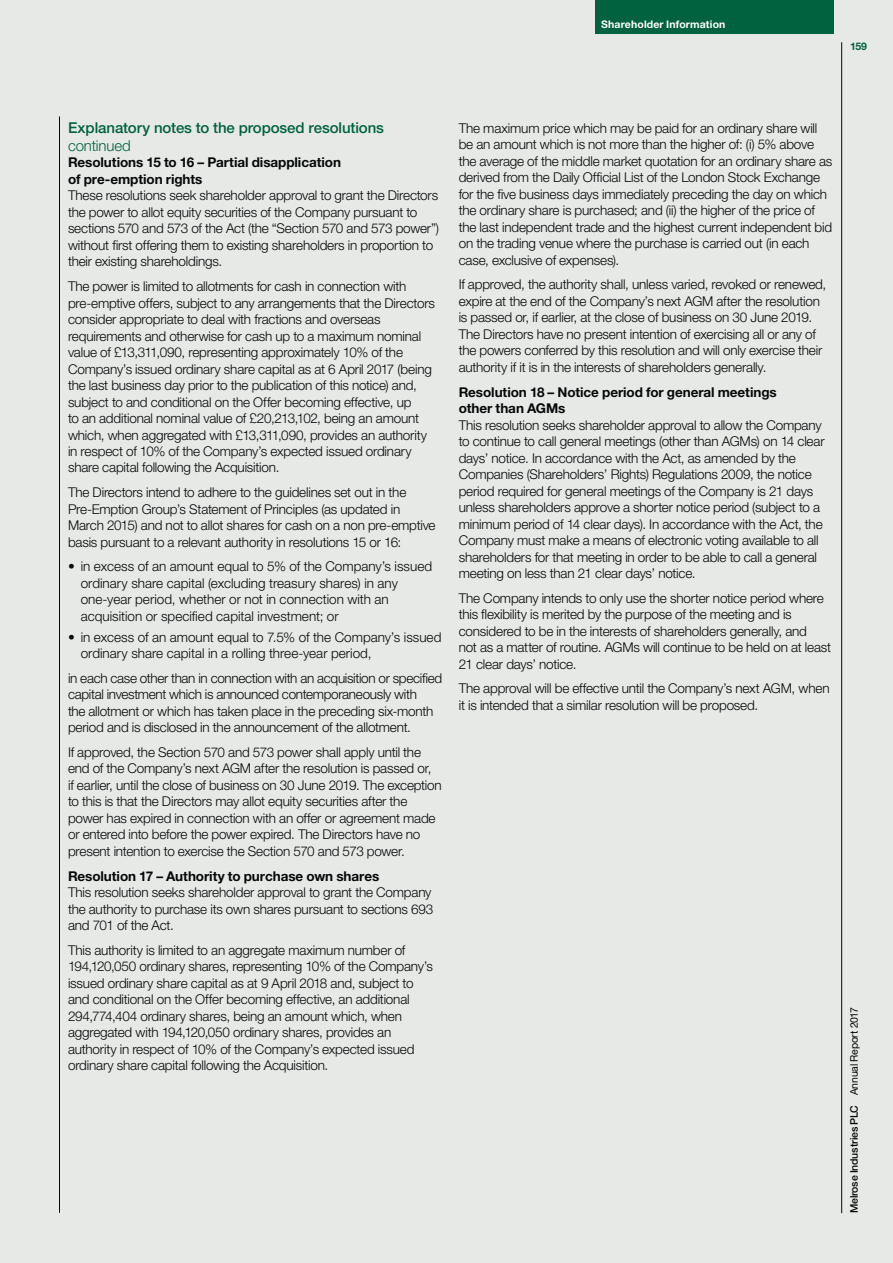
<style>
.page{position:relative;width:893px;height:1263px;background:#e6e9e5}
.page>*{position:absolute;margin:0;border:0;box-sizing:border-box;transform-origin:0 0}
.t1{font:500 15px "Helvetica Neue LT Std";letter-spacing:-.005em;color:#00623f}
.t2{font:300 15px "Helvetica Neue LT Std";letter-spacing:-.005em;color:#00623f}
.t3{font:300 13.5px/16.5px "Helvetica Neue LT Std";letter-spacing:-.015em;color:#040809}
.t4{font:700 13.5px/16.5px "Helvetica Neue LT Std";letter-spacing:-.005em;color:#040809}
.t5{font:500 10.5px "Helvetica Neue LT Std";letter-spacing:-.02em;color:#040809}
.t6{font:700 10.5px "Helvetica Neue LT Std";letter-spacing:.015em;color:#fff}
.t7{font:700 10.5px "Helvetica Neue LT Std";color:#00623f}
.s1{font-weight:400}
</style>
<div class="page">
<hr style="left:59px;top:116px;width:1px;height:1097px;background:#040809">
<div style="left:595px;top:0;width:238px;height:34px;background:#00623f"></div>
<hr style="left:841px;top:42px;width:1px;height:1171px;background:#040809">
<p class="t6" style="left:601px;top:20px;width:126px">Shareholder Information</p>
<p class="t7" style="left:850px;top:42px;width:18px">159</p>
<p class="t1" style="left:68px;top:122px;width:317px">Explanatory notes to the proposed resolutions</p>
<p class="t2" style="left:68px;top:140px;width:64px">continued</p>
<p class="t4" style="left:68px;top:156px;width:275px">Resolutions 15 to 16 – Partial disapplication of pre-emption rights</p>
<p class="t3" style="left:68px;top:189px;width:373px">These resolutions seek shareholder approval to grant the Directors the power to allot equity securities of the Company pursuant to sections 570 and 573 of the Act (the “Section 570 and 573 power”) without first offering them to existing shareholders in proportion to their existing shareholdings.</p>
<p class="t3" style="left:68px;top:279px;width:368px">The power is limited to allotments for cash in connection with pre-emptive offers, subject to any arrangements that the Directors consider appropriate to deal with fractions and overseas requirements and otherwise for cash up to a maximum nominal value of £13,311,090, representing approximately 10% of the Company’s issued ordinary share capital as at 6 April 2017 (being the last business day prior to the publication of this notice) and, subject to and conditional on the Offer becoming effective, up<br>to an additional nominal value of £20,213,102, being an amount which, when aggregated with £13,311,090, provides an authority in respect of 10% of the Company’s expected issued ordinary share capital following the Acquisition.</p>
<p class="t3" style="left:68px;top:485px;width:369px">The Directors intend to adhere to the guidelines set out in the Pre-Emption Group’s Statement of Principles (as updated in March 2015) and not to allot shares for cash on a non pre-emptive basis pursuant to a relevant authority in resolutions 15 or 16:</p>
<p class="t3" style="left:81px;top:560px;width:353px;text-indent:-13px">• in excess of an amount equal to 5% of the Company’s issued ordinary share capital (excluding treasury shares) in any one-year period, whether or not in connection with an acquisition or specified capital investment; or</p>
<p class="t3" style="left:81px;top:630px;width:362px;text-indent:-13px">• in excess of an amount equal to 7.5% of the Company’s issued ordinary share capital in a rolling three-year period,</p>
<p class="t3" style="left:68px;top:671px;width:376px">in each case other than in connection with an acquisition or specified capital investment which is announced contemporaneously with<br>the allotment or which has taken place in the preceding six-month period and is disclosed in the announcement of the allotment.</p>
<p class="t3" style="left:68px;top:745px;width:375px">If approved, the Section 570 and 573 power shall apply until the end of the Company’s next AGM after the resolution is passed or,<br>if earlier, until the close of business on 30 June 2019. The exception to this is that the Directors may allot equity securities after the power has expired in connection with an offer or agreement made or entered into before the power expired. The Directors have no present intention to exercise the Section 570 and 573 power.</p>
<p class="t4" style="left:68px;top:869px;width:313px">Resolution 17 – Authority to purchase own shares</p>
<p class="t3" style="left:68px;top:885px;width:367px">This resolution seeks shareholder approval to grant the Company the authority to purchase its own shares pursuant to sections 693 and 701 of the Act.</p>
<p class="t3" style="left:68px;top:943px;width:366px">This authority is limited to an aggregate maximum number of 194,120,050 ordinary shares, representing 10% of the Company’s issued ordinary share capital as at 9 April 2018 and, subject to and conditional on the Offer becoming effective, an additional 294,774,404 ordinary shares, being an amount which, when aggregated with 194,120,050 ordinary shares, provides an authority in respect of 10% of the Company’s expected issued ordinary share capital following the Acquisition.</p>
<p class="t3" style="left:459px;top:121px;width:375px">The maximum price which may be paid for an ordinary share will be an amount which is not more than the higher of: (i) 5% above the average of the middle market quotation for an ordinary share as derived from the Daily Official List of the London Stock Exchange for the five business days immediately preceding the day on which the ordinary share is purchased; and (ii) the higher of the price of the last independent trade and the highest current independent bid on the trading venue where the purchase is carried out (in each case, exclusive of expenses).</p>
<p class="t3" style="left:459px;top:278px;width:369px">If approved, the authority shall, unless varied, revoked or renewed, expire at the end of the Company’s next AGM after the resolution is passed or, if earlier, at the close of business on 30 June 2019.<br>The Directors have no present intention of exercising all or any of the powers conferred by this resolution and will only exercise their authority if it is in the interests of shareholders generally.</p>
<p class="t4" style="left:459px;top:385px;width:320px">Resolution 18 – Notice period for general meetings other than AGMs</p>
<p class="t3" style="left:459px;top:418px;width:367px">This resolution seeks shareholder approval to allow the Company to continue to call general meetings (other than AGMs) on 14 clear days’ notice. In accordance with the Act, as amended by the Companies (Shareholders’ Rights) Regulations 2009, the notice period required for general meetings of the Company is 21 days unless shareholders approve a shorter notice period (subject to a minimum period of 14 clear days). In accordance with the Act, the Company must make a means of electronic voting available to all shareholders for that meeting in order to be able to call a general meeting on less than 21 clear days’ notice.</p>
<p class="t3" style="left:459px;top:591px;width:374px">The Company intends to only use the shorter notice period where this flexibility is merited by the purpose of the meeting and is considered to be in the interests of shareholders generally, and<br>not as a matter of routine. AGMs will continue to be held on at least 21 clear days’ notice.</p>
<p class="t3" style="left:459px;top:682px;width:372px">The approval will be effective until the Company’s next AGM, when it is intended that a similar resolution will be proposed.</p>
<p class="t5" style="left:850px;top:1213px;width:208px;rotate:-90deg">Melrose Industries PLC <span class="s1">Annual Report 2017</span></p>
</div>
